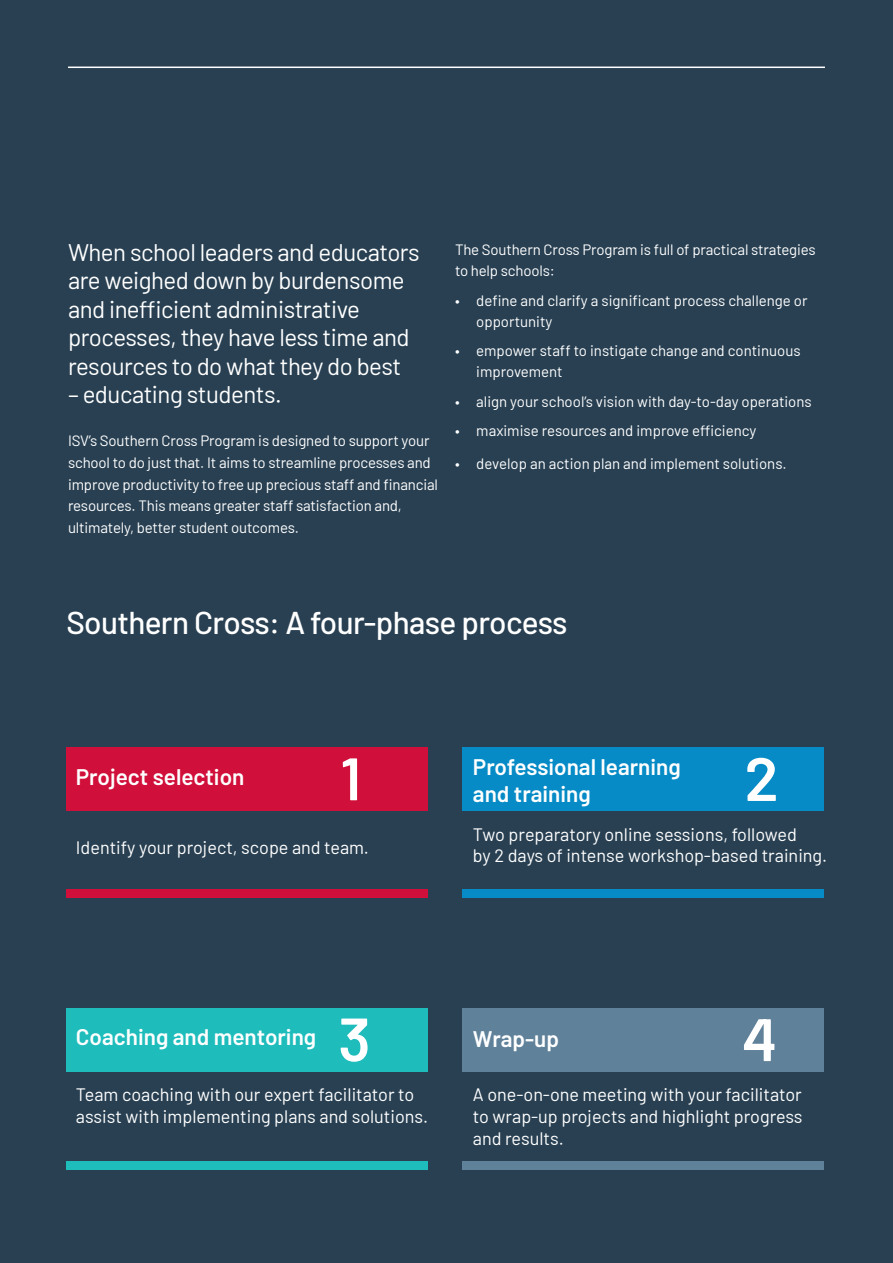
<style>
.page{position:relative;width:893px;height:1263px;background:#284052}
.page>*{position:absolute;margin:0;border:0;box-sizing:border-box;transform-origin:0 0}
.t1{font:500 31.5px "Barlow";letter-spacing:-.02em;color:#fff}
.t2{font:24px/28.5px "Barlow";letter-spacing:-.02em;color:#fff}
.t3{font:600 22.5px/27px "Barlow";color:#fff}
.t4{font:18px/21.6px "Barlow";color:#fff}
.t5{font:15px/21.6px "Barlow";letter-spacing:-.01em;color:#fff}
</style>
<div class="page">
<div style="left:462px;top:1008px;width:361px;height:64px;background:#60819a"></div>
<div style="left:66px;top:1008px;width:362px;height:64px;background:#1fbcbc"></div>
<div style="left:462px;top:747px;width:361px;height:64px;background:#068bc6"></div>
<div style="left:66px;top:747px;width:362px;height:64px;background:#d0103a"></div>
<hr style="left:68px;top:67px;width:757px;height:1px;background:#fff">
<div style="left:66px;top:889px;width:362px;height:8px;background:#d0103a"></div>
<svg style="left:343px;top:758px;width:14px;height:42px"></svg>
<div style="left:462px;top:1161px;width:361px;height:9px;background:#60819a"></div>
<svg style="left:744px;top:1019px;width:30px;height:42px"></svg>
<div style="left:66px;top:1161px;width:362px;height:9px;background:#1fbcbc"></div>
<svg style="left:341px;top:1018px;width:27px;height:44px"></svg>
<div style="left:462px;top:889px;width:361px;height:8px;background:#068bc6"></div>
<svg style="left:747px;top:758px;width:29px;height:43px"></svg>
<h2 class="t2" style="left:68px;top:236px;width:353px">When school leaders and educators are weighed down by burdensome and inefficient administrative processes, they have less time and resources to do what they do best</h2>
<h2 class="t2" style="left:68px;top:378px;width:215px">– educating students.</h2>
<p class="t5" style="left:68px;top:429px;width:371px">ISV’s Southern Cross Program is designed to support your school to do just that. It aims to streamline processes and improve productivity to free up precious staff and financial resources. This means greater staff satisfaction and, ultimately, better student outcomes.</p>
<p class="t5" style="left:455px;top:237px;width:362px">The Southern Cross Program is full of practical strategies to help schools:</p>
<p class="t5" style="left:476px;top:289px;width:333px;line-height:21px;text-indent:-21px">• define and clarify a significant process challenge or opportunity</p>
<p class="t5" style="left:476px;top:339px;width:326px;line-height:21px;text-indent:-21px">• empower staff to instigate change and continuous improvement</p>
<p class="t5" style="left:455px;top:389px;width:358px">• align your school’s vision with day-to-day operations</p>
<p class="t5" style="left:455px;top:419px;width:303px">• maximise resources and improve efficiency</p>
<p class="t5" style="left:455px;top:451px;width:333px">• develop an action plan and implement solutions.</p>
<h1 class="t1" style="left:66px;top:599px;width:503px">Southern Cross: A four-phase process</h1>
<h3 class="t3" style="left:76px;top:761px;width:170px">Project selection</h3>
<p class="t4" style="left:76px;top:835px;width:294px">Identify your project, scope and team.</p>
<h3 class="t3" style="left:473px;top:751px;width:209px">Professional learning and training</h3>
<p class="t4" style="left:473px;top:822px;width:356px">Two preparatory online sessions, followed<br>by 2 days of intense workshop-based training.</p>
<h3 class="t3" style="left:76px;top:1022px;width:242px">Coaching and mentoring</h3>
<p class="t4" style="left:76px;top:1083px;width:354px">Team coaching with our expert facilitator to assist with implementing plans and solutions.</p>
<h3 class="t3" style="left:473px;top:1024px;width:88px">Wrap-up</h3>
<p class="t4" style="left:473px;top:1083px;width:331px;text-align:justify">A one-on-one meeting with your facilitator to wrap-up projects and highlight progress and results.</p>
</div>
